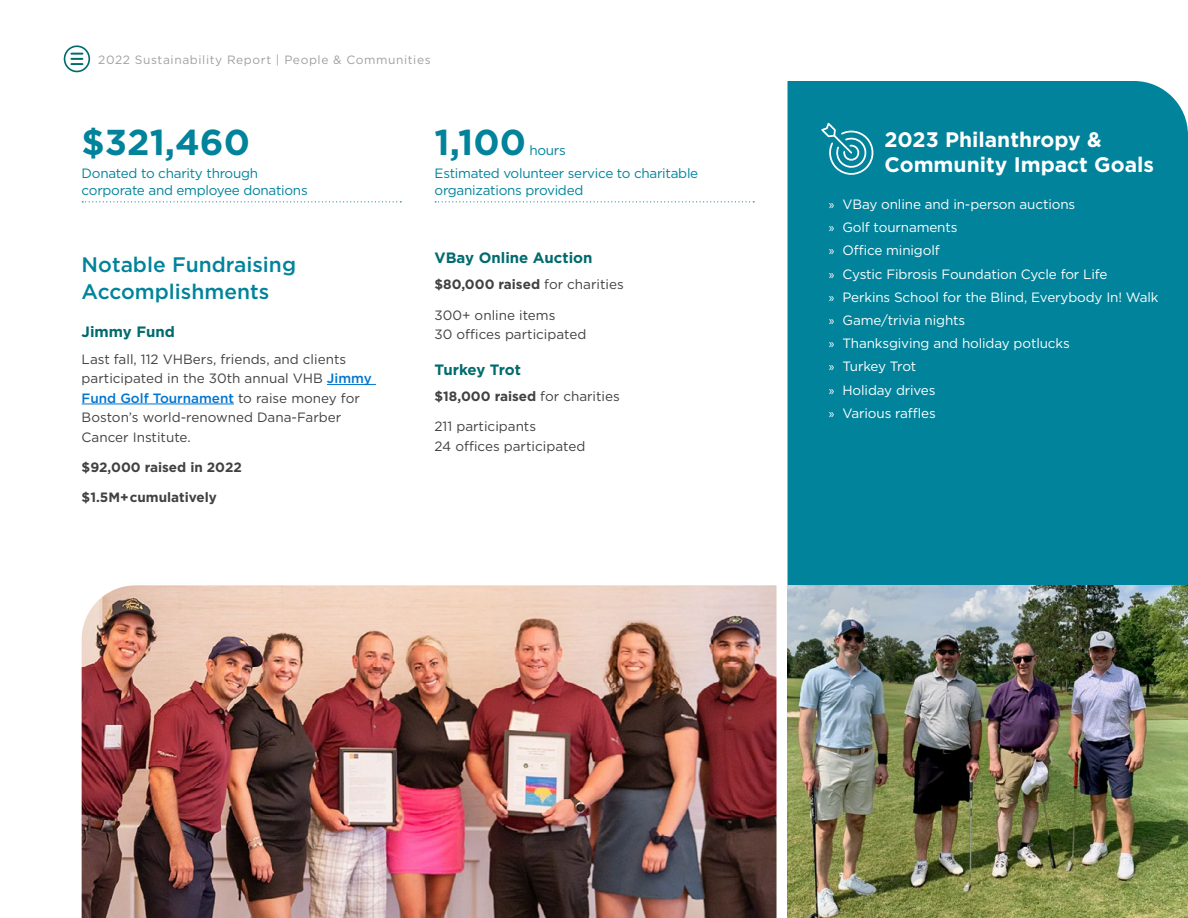
<style>
.page{position:relative;width:1188px;height:918px;background:#fff}
.page>*{position:absolute;margin:0;border:0;box-sizing:border-box;transform-origin:0 0}
.t1{font:700 36px "Gotham";color:#00839b}
.t2{font:700 21px/25.2px "Gotham";color:#fff}
.t3{font:500 21px/27px "Gotham";color:#00839b}
.t4{font:700 15px "Gotham";color:#006b6e}
.t5{font:700 15px "Gotham";letter-spacing:-.02em;color:#006b6e}
.t6{font:13.5px/23.2px "Gotham";letter-spacing:-.01em;color:#fff}
.t7{font:13.5px/19.5px "Gotham";color:#414042}
.t8{font:13.5px/16.5px "Gotham";letter-spacing:-.02em;color:#00839b}
.t9{font:700 13.5px "Gotham";color:#414042}
.t10{font:12px "Gotham";letter-spacing:.05em;color:#a0a0a1}
.s1{font-weight:500;color:#0075cf}
.s2{font-weight:400}
.s3{font-family:"Myriad Pro"}
</style>
<div class="page">
<svg style="left:71px;top:53px;width:11px;height:12px"></svg>
<div style="left:64px;top:45px;width:26px;height:27px;border:2px solid #006b6e;border-radius:50%"></div>
<svg style="left:82px;top:201px;width:319px;height:1px"></svg>
<hr style="left:327px;top:384px;width:49px;height:1px;background:#0075cf">
<hr style="left:82px;top:404px;width:152px;height:1px;background:#0075cf">
<svg style="left:435px;top:201px;width:319px;height:1px"></svg>
<div style="left:788px;top:81px;width:400px;height:504px;background:#00839b"></div>
<svg style="left:820px;top:122px;width:54px;height:54px;background:#2e99ad"></svg>
<img style="left:82px;top:585px;width:695px;height:333px">
<img style="left:788px;top:585px;width:400px;height:333px">
<p class="t10" style="left:98px;top:52px;width:334px">2022 Sustainability Report | People &amp; Communities</p>
<h1 class="t1" style="left:82px;top:118px;width:170px">$321,460</h1>
<p class="t8" style="left:82px;top:165px;width:228px">Donated to charity through corporate and employee donations</p>
<h2 class="t3" style="left:82px;top:251px;width:216px">Notable Fundraising<br>Accomplishments</h2>
<p class="t4" style="left:82px;top:322px;width:95px">Jimmy Fund</p>
<p class="t7" style="left:82px;top:349px;width:292px">Last fall, 112 VHBers, friends, and clients participated in the 30th annual VHB <span class="s1">Jimmy Fund Golf Tournament</span> to raise money for Boston’s world-renowned Dana-Farber Cancer Institute.</p>
<p class="t9" style="left:82px;top:458px;width:162px">$92,000 raised in 2022</p>
<p class="t9" style="left:82px;top:488px;width:137px">$1.5M+ cumulatively</p>
<h1 class="t1" style="left:435px;top:118px;width:93px">1,100</h1>
<p class="t8" style="left:435px;top:138px;width:265px;line-height:23.2px;text-indent:95px">hours<br>Estimated volunteer service to charitable</p>
<p class="t8" style="left:435px;top:181px;width:150px">organizations provided</p>
<p class="t4" style="left:435px;top:248px;width:160px">VBay Online Auction</p>
<p class="t9" style="left:435px;top:276px;width:191px">$80,000 raised <span class="s2">for charities</span></p>
<p class="t7" style="left:435px;top:305px;width:153px">300+ online items<br>30 offices participated</p>
<p class="t5" style="left:435px;top:359px;width:88px">Turkey Trot</p>
<p class="t9" style="left:435px;top:387px;width:187px">$18,000 raised <span class="s2">for charities</span></p>
<p class="t7" style="left:435px;top:416px;width:152px">211 participants<br>24 offices participated</p>
<h2 class="t2" style="left:884px;top:127px;width:271px">2023 Philanthropy &amp;<br>Community Impact Goals</h2>
<p class="t6" style="left:829px;top:192px;width:331px"><span class="s3">»</span> VBay online and in-person auctions<br><span class="s3">»</span> Golf tournaments<br><span class="s3">»</span> Office minigolf<br><span class="s3">»</span> Cystic Fibrosis Foundation Cycle for Life<br><span class="s3">»</span> Perkins School for the Blind, Everybody In! Walk <span class="s3">»</span> Game/trivia nights<br><span class="s3">»</span> Thanksgiving and holiday potlucks<br><span class="s3">»</span> Turkey Trot<br><span class="s3">»</span> Holiday drives<br><span class="s3">»</span> Various raffles</p>
</div>
